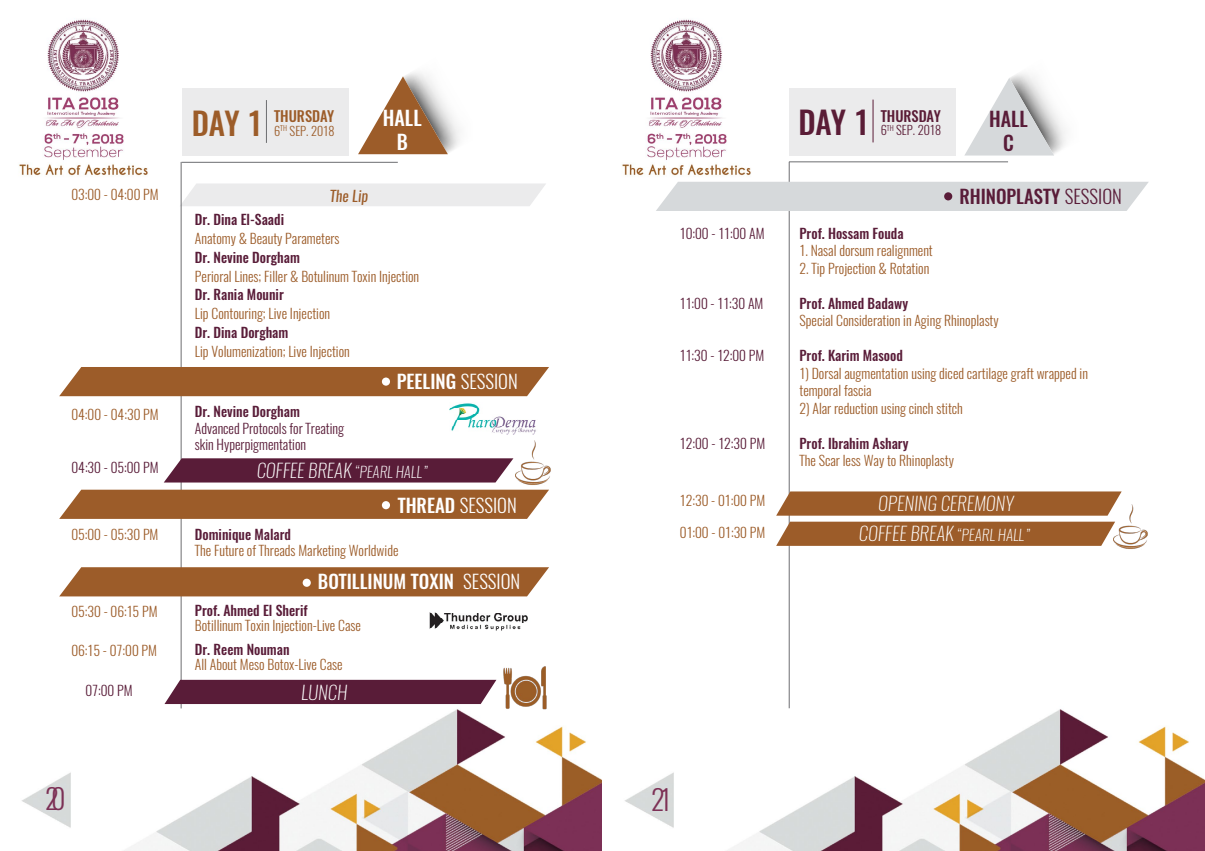
<style>
.page{position:relative;width:1205px;height:851px;background:#fff}
.page>*{position:absolute;margin:0;border:0;box-sizing:border-box;transform-origin:0 0}
.t1{font:500 31.25px "Oswald";color:#9c5c29}
.t2{font:500 31.25px "Oswald";color:#5a1c36}
.t3{font:300 28.12px "Oswald";color:#7c3055}
.t4{font:300 28.12px "Oswald";color:#7d3055}
.t5{font:500 20px/24px "Oswald";color:#fff;text-align:center}
.t6{font:500 20px/24px "Oswald";color:#591c38;text-align:center}
.t7{font:italic 200 18.75px "Oswald";color:#fff}
.t8{font:500 18.75px "Oswald";color:#fff}
.t9{font:500 18.75px "Oswald";color:#591c38}
.t10{font:300 18.75px "Oswald";color:#fff}
.t11{font:italic 15px "Oswald";color:#9c5c29}
.t12{font:500 14.5px "Oswald";color:#9c5c29}
.t13{font:500 14.5px "Oswald";color:#5a1c36}
.t14{font:300 13.75px/17.5px "Oswald";color:#9c5c29}
.t15{font:500 13.75px "Oswald";color:#591c38}
.t16{font:300 13.75px/16.2px "Oswald";color:#591c38}
.t17{font:300 12.5px "Oswald";color:#9c5c29}
.t18{font:300 12.5px "Oswald";color:#5a1c36}
.t19{font:300 7.25px "Oswald";color:#9c5c29}
.t20{font:300 7.25px "Oswald";color:#5a1c36}
.s1{font-size:12.5px}
.s2{font-weight:300}
.s3{font-size:15px}
.s4{font-weight:500}
</style>
<div class="page">
<img style="left:19px;top:19px;width:1186px;height:831px">
<svg style="left:180px;top:183px;width:366px;height:23px;background:#ececed"></svg>
<hr style="left:181px;top:162px;width:1px;height:546px;background:#6d6e71">
<hr style="left:182px;top:162px;width:216px;height:1px;background:#6d6e71">
<div style="left:183px;top:89px;width:166px;height:67px;background:#ebebec"></div>
<hr style="left:266px;top:100px;width:1px;height:43px;background:#6d6e71">
<div style="left:59px;top:367px;width:490px;height:29px;background:#9c5c29"></div>
<svg style="left:59px;top:489px;width:490px;height:30px;background:#a26738"></svg>
<svg style="left:59px;top:567px;width:490px;height:29px;background:#a16434"></svg>
<svg style="left:164px;top:679px;width:329px;height:25px;background:#642c46"></svg>
<img style="left:493px;top:659px;width:64px;height:54px">
<svg style="left:164px;top:458px;width:349px;height:24px;background:#632a44"></svg>
<img style="left:516px;top:440px;width:35px;height:45px">
<div style="left:382px;top:377px;width:8px;height:8px;background:#fff;border-radius:50%"></div>
<div style="left:382px;top:501px;width:8px;height:8px;background:#fff;border-radius:50%"></div>
<div style="left:303px;top:578px;width:8px;height:8px;background:#fff;border-radius:50%"></div>
<img style="left:449px;top:403px;width:89px;height:34px">
<img style="left:424px;top:608px;width:109px;height:24px">
<img style="left:403px;top:58px;width:77px;height:96px">
<svg style="left:358px;top:76px;width:90px;height:78px"></svg>
<hr style="left:789px;top:162px;width:1px;height:546px;background:#6d6e71">
<hr style="left:789px;top:162px;width:219px;height:1px;background:#6d6e71">
<div style="left:789px;top:88px;width:166px;height:67px;background:#ebebec"></div>
<hr style="left:873px;top:100px;width:1px;height:42px;background:#5a1c36">
<div style="left:656px;top:182px;width:493px;height:29px;background:#d6d9db"></div>
<svg style="left:776px;top:491px;width:345px;height:24px;background:#a06333"></svg>
<svg style="left:776px;top:521px;width:337px;height:24px;background:#a26636"></svg>
<img style="left:1113px;top:504px;width:36px;height:45px">
<div style="left:944px;top:192px;width:8px;height:8px;background:#591c38;border-radius:50%"></div>
<img style="left:1009px;top:59px;width:77px;height:96px">
<svg style="left:964px;top:78px;width:90px;height:77px"></svg>
<p class="t14" style="left:71px;top:186px;width:89px">03:00 - 04:00 PM</p>
<h1 class="t1" style="left:192px;top:101px;width:72px">DAY 1</h1>
<p class="t12" style="left:274px;top:106px;width:62px">THURSDAY</p>
<p class="t19" style="left:274px;top:124px;width:14px"><span class="s1">6</span>TH</p>
<p class="t17" style="left:290px;top:122px;width:47px">SEP. 2018</p>
<p class="t11" style="left:330px;top:185px;width:40px">The Lip</p>
<h3 class="t5" style="left:383px;top:106px;width:40px">HALL<br>B</h3>
<p class="t13" style="left:881px;top:106px;width:62px">THURSDAY</p>
<h1 class="t2" style="left:798px;top:101px;width:72px">DAY 1</h1>
<p class="t20" style="left:881px;top:123px;width:14px"><span class="s1">6</span>TH</p>
<p class="t18" style="left:896px;top:122px;width:47px">SEP. 2018</p>
<h3 class="t6" style="left:989px;top:107px;width:40px">HALL<br>C</h3>
<h3 class="t9" style="left:959px;top:183px;width:164px">RHINOPLASTY <span class="s2">SESSION</span></h3>
<p class="t15" style="left:195px;top:210px;width:91px">Dr. Dina El-Saadi</p>
<p class="t14" style="left:195px;top:230px;width:146px">Anatomy &amp; Beauty Parameters</p>
<p class="t15" style="left:195px;top:247px;width:106px">Dr. Nevine Dorgham</p>
<p class="t14" style="left:195px;top:267px;width:226px">Perioral Lines; Filler &amp; Botulinum Toxin Injection</p>
<p class="t15" style="left:195px;top:285px;width:90px">Dr. Rania Mounir</p>
<p class="t14" style="left:195px;top:305px;width:137px">Lip Contouring; Live Injection</p>
<p class="t15" style="left:195px;top:322px;width:95px">Dr. Dina Dorgham</p>
<p class="t14" style="left:195px;top:342px;width:156px">Lip Volumenization; Live Injection</p>
<p class="t14" style="left:71px;top:405px;width:89px">04:00 - 04:30 PM</p>
<p class="t15" style="left:195px;top:402px;width:106px">Dr. Nevine Dorgham</p>
<p class="t16" style="left:195px;top:420px;width:151px">Advanced Protocols for Treating skin Hyperpigmentation</p>
<h3 class="t8" style="left:397px;top:368px;width:123px">PEELING <span class="s2">SESSION</span></h3>
<p class="t16" style="left:71px;top:459px;width:89px">04:30 - 05:00 PM</p>
<h3 class="t7" style="left:257px;top:457px;width:174px">COFFEE BREAK <span class="s3">“PEARL HALL”</span></h3>
<p class="t14" style="left:71px;top:525px;width:89px">05:00 - 05:30 PM</p>
<p class="t14" style="left:71px;top:602px;width:88px">05:30 - 06:15 PM</p>
<p class="t14" style="left:71px;top:641px;width:87px">06:15 - 07:00 PM</p>
<h3 class="t10" style="left:398px;top:492px;width:121px"><span class="s4">THREAD</span> SESSION</h3>
<p class="t15" style="left:195px;top:524px;width:98px">Dominique Malard</p>
<p class="t14" style="left:195px;top:541px;width:205px">The Future of Threads Marketing Worldwide</p>
<h3 class="t8" style="left:318px;top:568px;width:204px">BOTILLINUM TOXIN <span class="s2">SESSION</span></h3>
<p class="t15" style="left:195px;top:601px;width:114px">Prof. Ahmed El Sherif</p>
<p class="t14" style="left:195px;top:616px;width:167px">Botillinum Toxin Injection-Live Case</p>
<p class="t15" style="left:195px;top:639px;width:96px">Dr. Reem Nouman</p>
<p class="t14" style="left:195px;top:655px;width:149px">All About Meso Botox-Live Case</p>
<p class="t16" style="left:85px;top:682px;width:49px">07:00 PM</p>
<h3 class="t7" style="left:301px;top:679px;width:47px">LUNCH</h3>
<p class="t16" style="left:680px;top:225px;width:86px">10:00 - 11:00 AM</p>
<p class="t16" style="left:680px;top:295px;width:85px">11:00 - 11:30 AM</p>
<p class="t16" style="left:680px;top:347px;width:86px">11:30 - 12:00 PM</p>
<p class="t16" style="left:680px;top:435px;width:87px">12:00 - 12:30 PM</p>
<p class="t15" style="left:799px;top:223px;width:106px">Prof. Hossam Fouda</p>
<p class="t14" style="left:799px;top:242px;width:135px">1. Nasal dorsum realignment</p>
<p class="t14" style="left:799px;top:259px;width:131px">2. Tip Projection &amp; Rotation</p>
<p class="t15" style="left:799px;top:293px;width:110px">Prof. Ahmed Badawy</p>
<p class="t14" style="left:799px;top:312px;width:201px">Special Consideration in Aging Rhinoplasty</p>
<p class="t15" style="left:799px;top:346px;width:105px">Prof. Karim Masood</p>
<p class="t14" style="left:799px;top:364px;width:290px">1) Dorsal augmentation using diced cartilage graft wrapped in temporal fascia</p>
<p class="t14" style="left:799px;top:399px;width:165px">2) Alar reduction using cinch stitch</p>
<p class="t15" style="left:799px;top:433px;width:110px">Prof. Ibrahim Ashary</p>
<p class="t14" style="left:799px;top:452px;width:156px">The Scar less Way to Rhinoplasty</p>
<p class="t14" style="left:680px;top:492px;width:87px">12:30 - 01:00 PM</p>
<p class="t14" style="left:680px;top:524px;width:87px">01:00 - 01:30 PM</p>
<h3 class="t7" style="left:859px;top:520px;width:174px">COFFEE BREAK <span class="s3">“PEARL HALL”</span></h3>
<h3 class="t7" style="left:878px;top:490px;width:137px">OPENING CEREMONY</h3>
<h2 class="t3" style="left:45px;top:779px;width:22px">20</h2>
<h2 class="t4" style="left:651px;top:780px;width:22px">21</h2>
</div>
